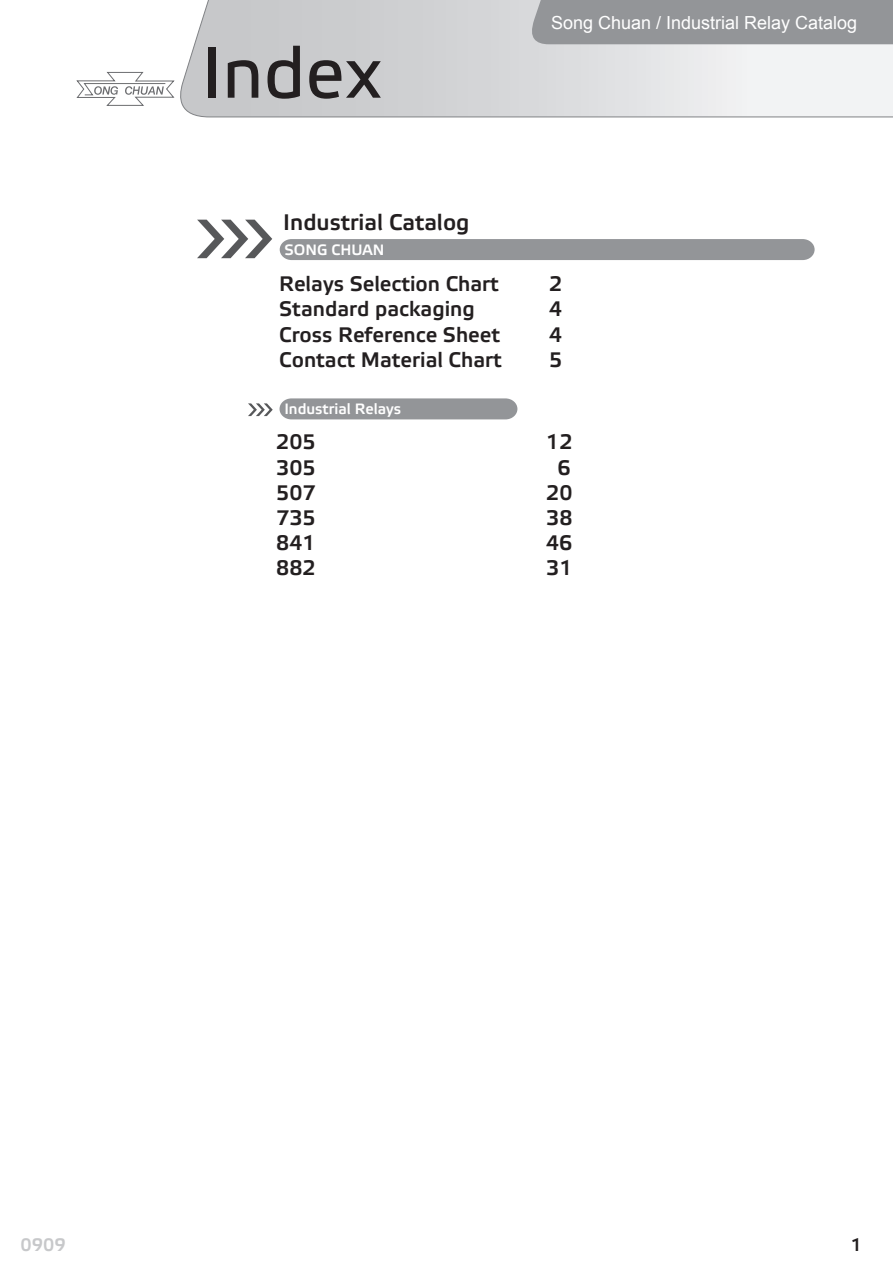
<style>
.page{position:relative;width:893px;height:1263px;background:#fff}
.page>*{position:absolute;margin:0;border:0;box-sizing:border-box;transform-origin:0 0}
.t1{font:72px "Etelka Text";color:#231f20}
.t2{font:42px "Etelka Light Pro";color:#231f20}
.t3{font:500 22.5px "Etelka";color:#231f20}
.t4{font:500 21px "Etelka";color:#231f20}
.t5{font:18px "Arial";color:#fff}
.t6{font:500 18px "Etelka";color:#c7c8ca}
.t7{font:500 18px "Etelka";color:#231f20}
.t8{font:500 15px "Etelka";color:#fff}
</style>
<div class="page">
<div style="left:280px;top:239px;width:535px;height:21px;background:#939598"></div>
<svg style="left:197px;top:220px;width:75px;height:38px"></svg>
<svg style="left:248px;top:403px;width:25px;height:13px"></svg>
<svg style="left:279px;top:398px;width:238px;height:21px;background:#97999c"></svg>
<svg style="left:180px;top:0;width:713px;height:118px"></svg>
<div style="left:531px;top:0;width:362px;height:44px;background:#939598"></div>
<svg style="left:76px;top:72px;width:99px;height:34px"></svg>
<p class="t1" style="left:202px;top:32px;width:182px">Index</p>
<p class="t2" style="left:192px;top:50px;width:105px">Index</p>
<p class="t3" style="left:283px;top:209px;width:188px">Industrial Catalog</p>
<p class="t8" style="left:285px;top:241px;width:101px">SONG CHUAN</p>
<p class="t5" style="left:551px;top:11px;width:308px">Song Chuan / Industrial Relay Catalog</p>
<p class="t4" style="left:279px;top:272px;width:221px">Relays Selection Chart</p>
<p class="t4" style="left:549px;top:272px;width:15px">2</p>
<p class="t4" style="left:279px;top:297px;width:197px">Standard packaging</p>
<p class="t4" style="left:549px;top:297px;width:15px">4</p>
<p class="t4" style="left:279px;top:322px;width:222px">Cross Reference Sheet</p>
<p class="t4" style="left:549px;top:322px;width:15px">4</p>
<p class="t4" style="left:279px;top:348px;width:224px">Contact Material Chart</p>
<p class="t4" style="left:549px;top:348px;width:15px">5</p>
<p class="t8" style="left:284px;top:400px;width:118px">Industrial Relays</p>
<p class="t4" style="left:276px;top:430px;width:41px">205</p>
<p class="t4" style="left:546px;top:430px;width:28px">12</p>
<p class="t4" style="left:276px;top:455px;width:41px">305</p>
<p class="t4" style="left:557px;top:455px;width:15px">6</p>
<p class="t4" style="left:276px;top:480px;width:41px">507</p>
<p class="t4" style="left:546px;top:480px;width:28px">20</p>
<p class="t4" style="left:276px;top:506px;width:41px">735</p>
<p class="t4" style="left:546px;top:506px;width:28px">38</p>
<p class="t4" style="left:276px;top:531px;width:41px">841</p>
<p class="t4" style="left:546px;top:531px;width:28px">46</p>
<p class="t4" style="left:276px;top:556px;width:41px">882</p>
<p class="t4" style="left:546px;top:556px;width:28px">31</p>
<p class="t6" style="left:21px;top:1234px;width:47px">0909</p>
<p class="t7" style="left:851px;top:1234px;width:13px">1</p>
</div>
